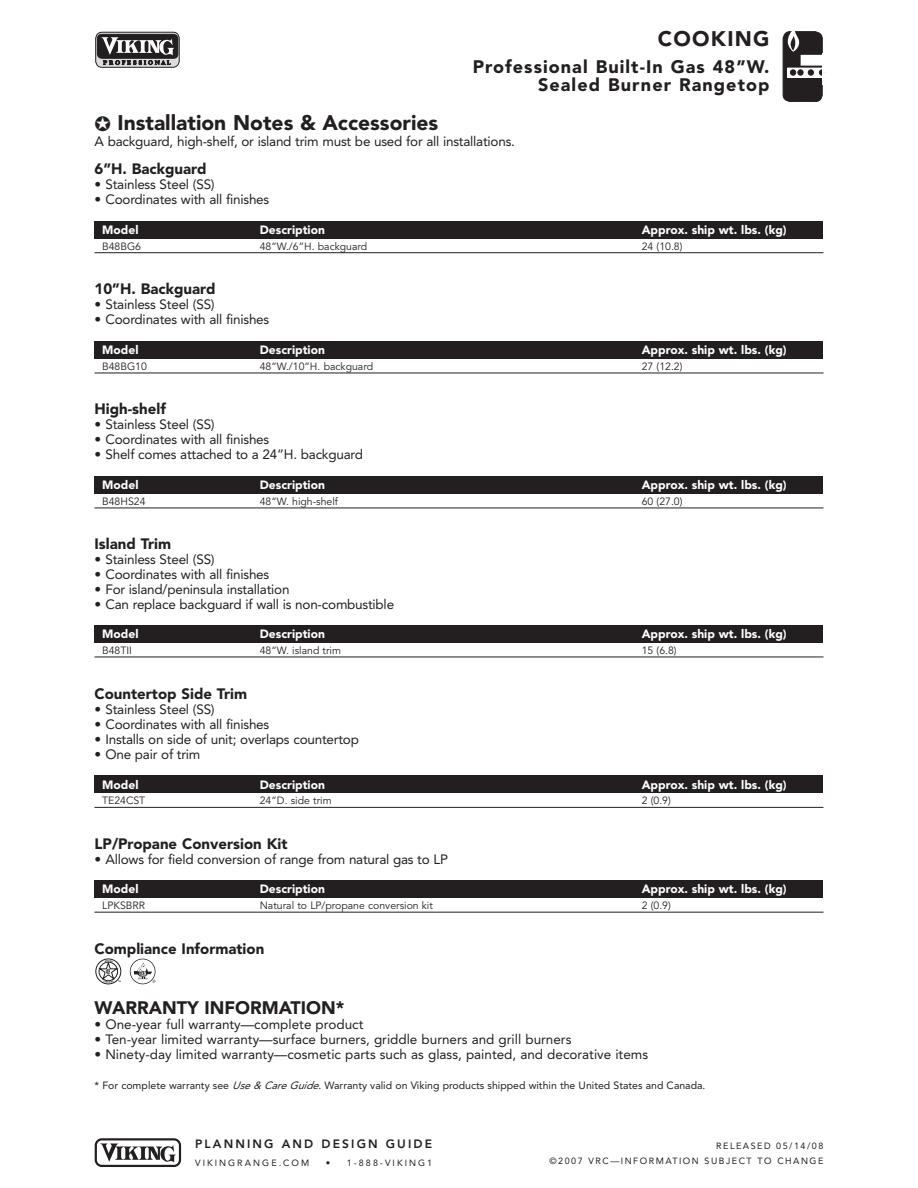
<style>
.page{position:relative;width:918px;height:1188px;background:#fff}
.page>*{position:absolute;margin:0;border:0;box-sizing:border-box;transform-origin:0 0}
.t1{font:900 21px "Avenir";color:#231f20}
.t2{font:900 21px "Avenir";letter-spacing:.06em;color:#231f20}
.t3{font:900 18px/18px "Avenir";letter-spacing:.06em;color:#231f20;text-align:right}
.t4{font:900 18px "Avenir";color:#231f20}
.t5{font:900 15px "Avenir";color:#231f20}
.t6{font:13.5px "Avenir";letter-spacing:-.015em;color:#231f20}
.t7{font:900 12px "Avenir";color:#fff}
.t8{font:800 12px "Avenir";letter-spacing:.175em;color:#231f20}
.t9{font:10.5px "Avenir";color:#231f20}
.t10{font:10.5px "Avenir";color:#231f20}
.t11{font:9px/15px "Avenir";letter-spacing:.165em;color:#231f20;text-align:right}
.t12{font:9px "Avenir";letter-spacing:.23em;color:#231f20}
.s1{font-style:italic}
</style>
<div class="page">
<svg style="left:130px;top:959px;width:25px;height:25px"></svg>
<svg style="left:131px;top:959px;width:24px;height:25px"></svg>
<svg style="left:134px;top:961px;width:21px;height:22px"></svg>
<div style="left:96px;top:959px;width:25px;height:25px;border:1px solid #231f20;border-radius:50%"></div>
<svg style="left:98px;top:960px;width:23px;height:23px"></svg>
<div style="left:99px;top:962px;width:19px;height:19px;border:1px solid #231f20;border-radius:50%"></div>
<svg style="left:783px;top:31px;width:43px;height:71px"></svg>
<svg style="left:95px;top:1138px;width:86px;height:29px"></svg>
<svg style="left:95px;top:32px;width:85px;height:36px;background:#6f6c6d"></svg>
<div style="left:94px;top:221px;width:730px;height:17px;background:#231f20"></div>
<hr style="left:94px;top:252px;width:730px;height:1px;background:#231f20">
<div style="left:94px;top:341px;width:730px;height:18px;background:#231f20"></div>
<hr style="left:94px;top:373px;width:730px;height:1px;background:#231f20">
<div style="left:94px;top:625px;width:730px;height:18px;background:#231f20"></div>
<hr style="left:94px;top:657px;width:730px;height:1px;background:#231f20">
<div style="left:94px;top:476px;width:730px;height:18px;background:#231f20"></div>
<hr style="left:94px;top:508px;width:730px;height:1px;background:#231f20">
<div style="left:94px;top:776px;width:730px;height:17px;background:#231f20"></div>
<hr style="left:94px;top:807px;width:730px;height:1px;background:#231f20">
<div style="left:94px;top:880px;width:730px;height:18px;background:#231f20"></div>
<hr style="left:94px;top:912px;width:730px;height:1px;background:#231f20">
<h1 class="t1" style="left:94px;top:114px;width:345px">✪ Installation Notes &amp; Accessories</h1>
<h1 class="t2" style="left:658px;top:31px;width:113px">COOKING</h1>
<h2 class="t3" style="left:473px;top:60px;width:298px">Professional Built-In Gas 48”W.<br>Sealed Burner Rangetop</h2>
<p class="t6" style="left:94px;top:135px;width:422px">A backguard, high-shelf, or island trim must be used for all installations.</p>
<p class="t5" style="left:94px;top:163px;width:114px">6”H. Backguard</p>
<p class="t6" style="left:94px;top:179px;width:122px">• Stainless Steel (SS)</p>
<p class="t6" style="left:94px;top:194px;width:176px">• Coordinates with all finishes</p>
<p class="t7" style="left:102px;top:225px;width:38px">Model</p>
<p class="t7" style="left:260px;top:225px;width:67px">Description</p>
<p class="t7" style="left:642px;top:225px;width:146px">Approx. ship wt. lbs. (kg)</p>
<p class="t9" style="left:102px;top:242px;width:40px">B48BG6</p>
<p class="t9" style="left:260px;top:242px;width:109px">48”W./6”H. backguard</p>
<p class="t9" style="left:642px;top:242px;width:42px">24 (10.8)</p>
<p class="t5" style="left:94px;top:283px;width:122px">10”H. Backguard</p>
<p class="t6" style="left:94px;top:299px;width:122px">• Stainless Steel (SS)</p>
<p class="t6" style="left:94px;top:314px;width:176px">• Coordinates with all finishes</p>
<p class="t7" style="left:102px;top:345px;width:38px">Model</p>
<p class="t7" style="left:260px;top:345px;width:67px">Description</p>
<p class="t7" style="left:642px;top:345px;width:146px">Approx. ship wt. lbs. (kg)</p>
<p class="t9" style="left:102px;top:362px;width:46px">B48BG10</p>
<p class="t9" style="left:260px;top:362px;width:115px">48”W./10”H. backguard</p>
<p class="t9" style="left:642px;top:362px;width:42px">27 (12.2)</p>
<p class="t5" style="left:94px;top:403px;width:73px">High-shelf</p>
<p class="t6" style="left:94px;top:419px;width:122px">• Stainless Steel (SS)</p>
<p class="t6" style="left:94px;top:434px;width:176px">• Coordinates with all finishes</p>
<p class="t6" style="left:94px;top:449px;width:270px">• Shelf comes attached to a 24”H. backguard</p>
<p class="t7" style="left:102px;top:480px;width:38px">Model</p>
<p class="t7" style="left:260px;top:480px;width:67px">Description</p>
<p class="t7" style="left:642px;top:480px;width:146px">Approx. ship wt. lbs. (kg)</p>
<p class="t9" style="left:102px;top:497px;width:45px">B48HS24</p>
<p class="t9" style="left:260px;top:497px;width:80px">48”W. high-shelf</p>
<p class="t9" style="left:642px;top:497px;width:42px">60 (27.0)</p>
<p class="t5" style="left:94px;top:538px;width:78px">Island Trim</p>
<p class="t6" style="left:94px;top:554px;width:122px">• Stainless Steel (SS)</p>
<p class="t6" style="left:94px;top:569px;width:176px">• Coordinates with all finishes</p>
<p class="t6" style="left:94px;top:584px;width:197px">• For island/peninsula installation</p>
<p class="t6" style="left:95px;top:599px;width:301px">• Can replace backguard if wall is non-combustible</p>
<p class="t7" style="left:102px;top:629px;width:38px">Model</p>
<p class="t7" style="left:260px;top:629px;width:67px">Description</p>
<p class="t7" style="left:642px;top:629px;width:146px">Approx. ship wt. lbs. (kg)</p>
<p class="t9" style="left:102px;top:646px;width:31px">B48TII</p>
<p class="t9" style="left:260px;top:646px;width:83px">48”W. island trim</p>
<p class="t9" style="left:642px;top:646px;width:36px">15 (6.8)</p>
<p class="t5" style="left:94px;top:688px;width:154px">Countertop Side Trim</p>
<p class="t6" style="left:94px;top:704px;width:122px">• Stainless Steel (SS)</p>
<p class="t6" style="left:94px;top:719px;width:176px">• Coordinates with all finishes</p>
<p class="t6" style="left:94px;top:734px;width:266px">• Installs on side of unit; overlaps countertop</p>
<p class="t6" style="left:94px;top:749px;width:108px">• One pair of trim</p>
<p class="t7" style="left:102px;top:780px;width:38px">Model</p>
<p class="t7" style="left:260px;top:780px;width:67px">Description</p>
<p class="t7" style="left:642px;top:780px;width:146px">Approx. ship wt. lbs. (kg)</p>
<p class="t9" style="left:102px;top:796px;width:45px">TE24CST</p>
<p class="t9" style="left:260px;top:796px;width:73px">24”D. side trim</p>
<p class="t9" style="left:642px;top:796px;width:31px">2 (0.9)</p>
<p class="t5" style="left:94px;top:838px;width:195px">LP/Propane Conversion Kit</p>
<p class="t6" style="left:94px;top:854px;width:355px">• Allows for field conversion of range from natural gas to LP</p>
<p class="t7" style="left:102px;top:884px;width:38px">Model</p>
<p class="t7" style="left:260px;top:884px;width:67px">Description</p>
<p class="t7" style="left:642px;top:884px;width:146px">Approx. ship wt. lbs. (kg)</p>
<p class="t9" style="left:102px;top:901px;width:44px">LPKSBRR</p>
<p class="t9" style="left:260px;top:901px;width:175px">Natural to LP/propane conversion kit</p>
<p class="t9" style="left:642px;top:901px;width:31px">2 (0.9)</p>
<p class="t5" style="left:94px;top:943px;width:171px">Compliance Information</p>
<h2 class="t4" style="left:94px;top:1000px;width:252px">WARRANTY INFORMATION*</h2>
<p class="t6" style="left:94px;top:1019px;width:270px">• One-year full warranty—complete product</p>
<p class="t6" style="left:94px;top:1034px;width:478px">• Ten-year limited warranty—surface burners, griddle burners and grill burners</p>
<p class="t6" style="left:94px;top:1049px;width:555px">• Ninety-day limited warranty—cosmetic parts such as glass, painted, and decorative items</p>
<p class="t10" style="left:94px;top:1081px;width:613px">* For complete warranty see <span class="s1">Use&amp; CareGuide</span>. Warranty valid on Viking products shipped within the United States and Canada.</p>
<p class="t8" style="left:195px;top:1139px;width:238px">PLANNING AND DESIGN GUIDE</p>
<p class="t12" style="left:195px;top:1159px;width:116px">VIKINGRANGE.COM</p>
<p class="t12" style="left:326px;top:1159px;width:108px">• 1-888-VIKING1</p>
<p class="t11" style="left:550px;top:1139px;width:275px">RELEASED 05/14/08<br>©2007 VRC—INFORMATION SUBJECT TO CHANGE</p>
</div>
